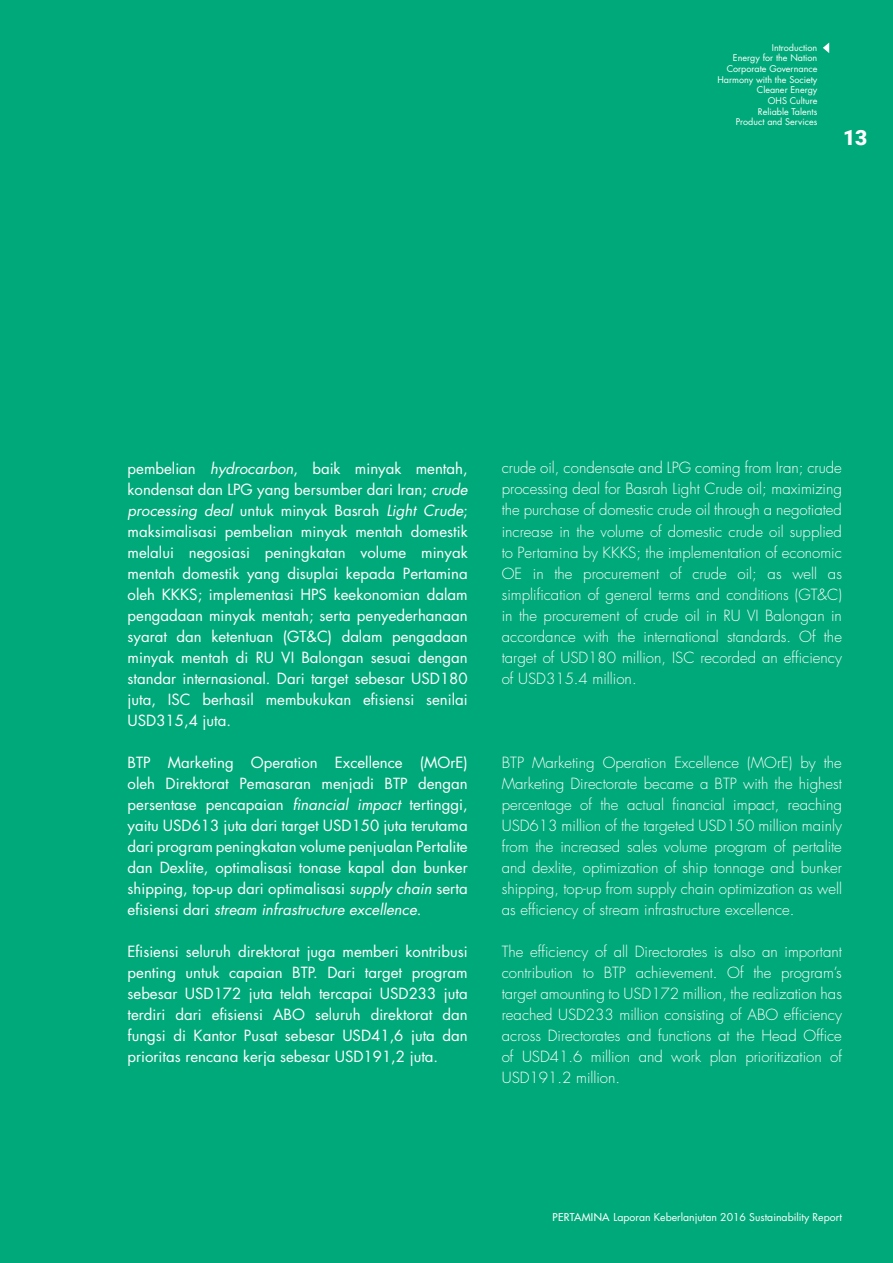
<style>
.page{position:relative;width:893px;height:1263px;background:#00a97a}
.page>*{position:absolute;margin:0;border:0;box-sizing:border-box;transform-origin:0 0}
.t1{font:900 21px "Roboto";color:#fff}
.t2{font:300 15px/21px "Futura";color:#fff;text-align:justify}
.t3{font:15px/21px "Futura";color:#fff;text-align:justify}
.t4{font:10.5px "Futura";color:#fff}
.t5{font:9px/10.6px "Futura";color:#fff;text-align:right}
.s1{font-style:italic}
.s2{font-style:inherit}
</style>
<div class="page">
<svg style="left:823px;top:43px;width:6px;height:10px"></svg>
<p class="t5" style="left:717px;top:42px;width:101px">Introduction<br>Energy for the Nation<br>Corporate Governance<br>Harmony with the Society<br>Cleaner Energy<br>OHS Culture<br>Reliable Talents<br>Product and Services</p>
<h1 class="t1" style="left:843px;top:123px;width:26px">13</h1>
<p class="t3" style="left:128px;top:457px;width:342px">pembelian <span class="s1">hydrocarbon</span>, baik minyak mentah, kondensat dan LPG yang bersumber dari Iran; <span class="s1">crude processing deal</span> untuk minyak Basrah <span class="s1">Light Crude</span>; maksimalisasi pembelian minyak mentah domestik melalui negosiasi peningkatan volume minyak mentah domestik yang disuplai kepada Pertamina oleh KKKS; implementasi HPS keekonomian dalam pengadaan minyak mentah; serta penyederhanaan syarat dan ketentuan (GT&amp;C) dalam pengadaan minyak mentah di RU VI Balongan sesuai dengan standar internasional. Dari target sebesar USD180 juta, ISC berhasil membukukan efisiensi senilai USD315,4 juta.</p>
<p class="t3" style="left:128px;top:751px;width:342px">BTP Marketing Operation Excellence (MOrE) oleh Direktorat Pemasaran menjadi BTP dengan persentase pencapaian <span class="s1">financial impact</span> tertinggi, yaitu USD613 juta dari target USD150 juta terutama dari program peningkatan volume penjualan Pertalite dan Dexlite, optimalisasi tonase kapal dan bunker shipping, top-up dari optimalisasi <span class="s1">supply chain</span> serta efisiensi dari <span class="s1">stream infrastructure excellence</span>.</p>
<p class="t3" style="left:128px;top:940px;width:342px">Efisiensi seluruh direktorat juga memberi kontribusi penting untuk capaian BTP. Dari target program sebesar USD172 juta telah tercapai USD233 juta terdiri dari efisiensi ABO seluruh direktorat dan fungsi di Kantor Pusat sebesar USD41,6 juta dan prioritas rencana kerja sebesar USD191,2 juta.</p>
<p class="t2" style="left:502px;top:458px;width:342px">crude oil, condensate and LPG coming from Iran; crude processing deal for Basrah Light Crude oil; maximizing the purchase of domestic crude oil through a negotiated increase in the volume of domestic crude oil supplied to Pertamina by KKKS; the implementation of economic OE in the procurement of crude oil; as well as simplification of general terms and conditions (GT&amp;C) in the procurement of crude oil in RU VI Balongan in accordance with the international standards. Of the target of USD180 million, ISC recorded an efficiency of USD315.4 million.</p>
<p class="t2" style="left:502px;top:752px;width:342px">BTP Marketing Operation Excellence (MOrE) by the Marketing Directorate became a BTP with the highest percentage of the actual financial impact, reaching USD613 million of the targeted USD150 million mainly from the increased sales volume program of pertalite and dexlite, optimization of ship tonnage and bunker shipping, top-up from supply chain optimization as well as efficiency of stream infrastructure excellence.</p>
<p class="t2" style="left:502px;top:941px;width:342px">The efficiency of all Directorates is also an important contribution to BTP achievement. Of the program’s target amounting to USD172 million, the realization has reached USD233 million consisting of ABO efficiency across Directorates and functions at the Head Office of USD41.6 million and work plan prioritization of USD191.2 million.</p>
<p class="t4" style="left:553px;top:1210px;width:291px"><span class="s2">PERTAMINA</span> Laporan Keberlanjutan 2016 Sustainability Report</p>
</div>
